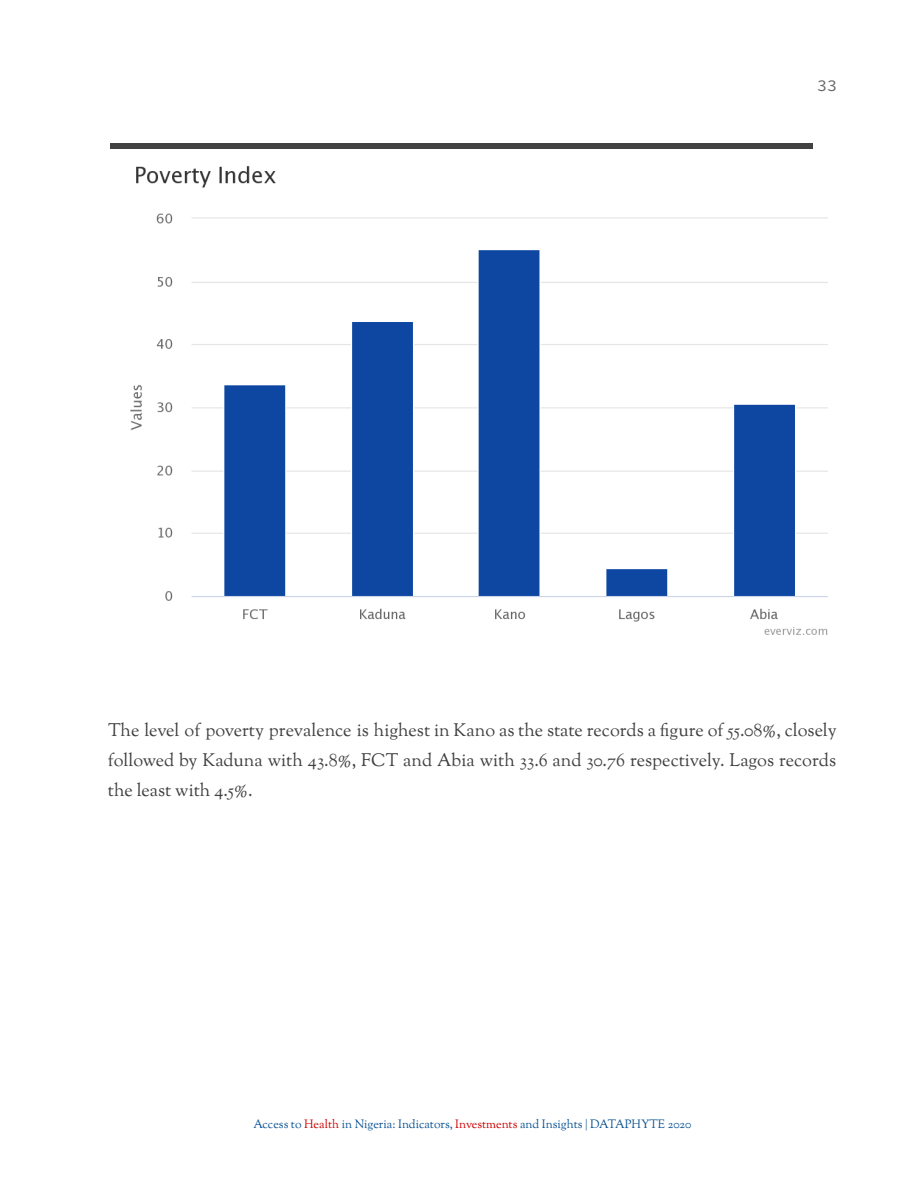
<style>
.page{position:relative;width:918px;height:1188px;background:#fff}
.page>*{position:absolute;margin:0;border:0;box-sizing:border-box;transform-origin:0 0}
.t1{font:18px/29.7px "Sorts Mill Goudy";color:#404040;text-align:justify}
.t2{font:16.5px "Source Code Pro";color:#666}
.t3{font:12px "Sorts Mill Goudy";color:#0b5394}
.s1{color:#c00}
</style>
<div class="page">
<hr style="left:110px;top:144px;width:702px;height:4px;background:#424242">
<img style="left:130px;top:166px;width:698px;height:469px">
<p class="t2" style="left:817px;top:74px;width:21px">33</p>
<p class="t1" style="left:108px;top:717px;width:730px">The level of poverty prevalence is highest in Kano as the state records a figure of 55.08%, closely followed by Kaduna with 43.8%, FCT and Abia with 33.6 and 30.76 respectively. Lagos records the least with 4.5%.</p>
<p class="t3" style="left:253px;top:1117px;width:440px">Access to <span class="s1">Health</span> in Nigeria: Indicators, <span class="s1">Investments</span> and Insights | DATAPHYTE 2020</p>
</div>
